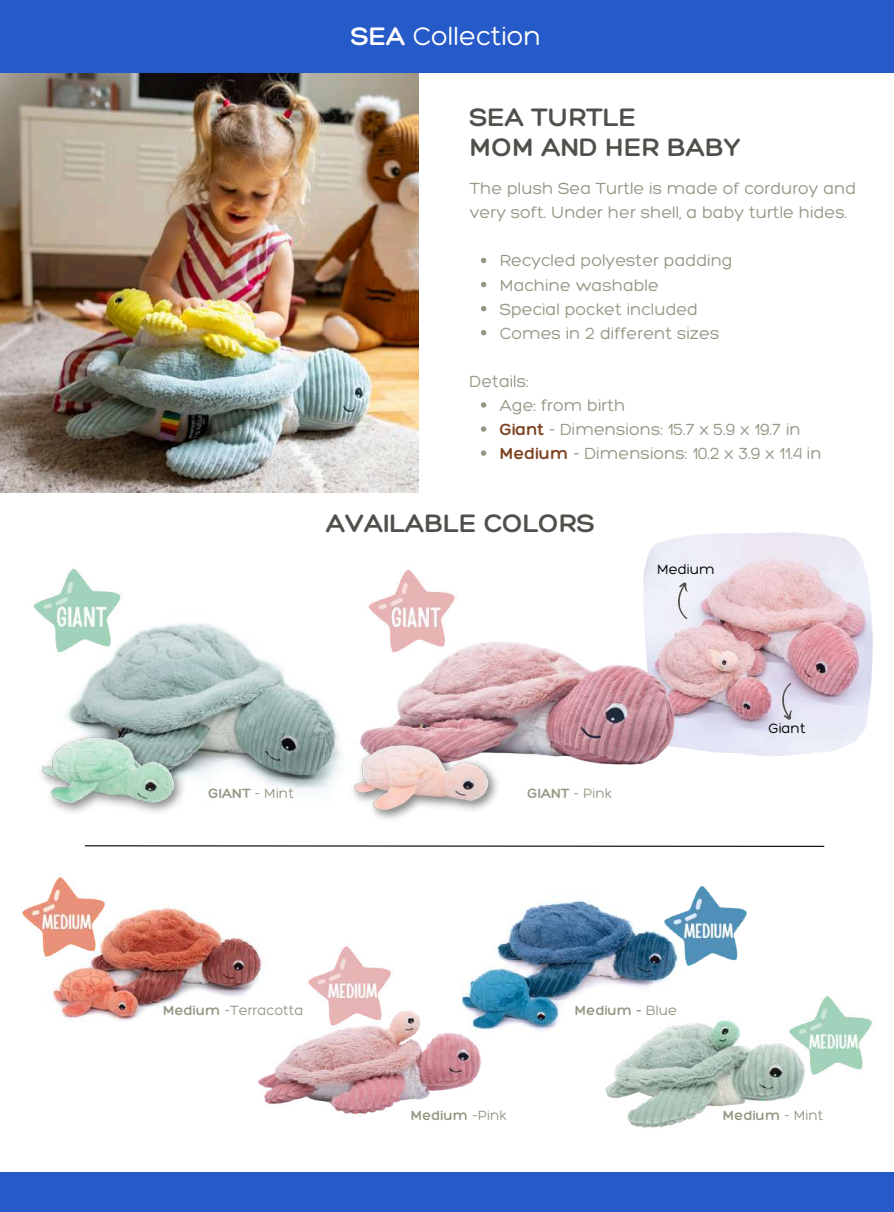
<style>
.page{position:relative;width:894px;height:1212px;background:#fff}
.page>*{position:absolute;margin:0;border:0;box-sizing:border-box;transform-origin:0 0}
.t1{font:300 27.45px/29.5px "Hero";color:#504f4a}
.t2{font:300 27.45px "Hero";color:#fff}
.t3{font:300 17.55px/24px "Hero";color:#989685}
.t4{font:300 14.55px "Hero";color:#989685}
.t5{font:300 14.55px "Hero";color:#989685}
.t6{font:300 14.55px "Hero";color:#000}
.s1{font-style:inherit}
.s2{color:#7d4120}
</style>
<div class="page">
<img style="left:0;top:73px;width:418px;height:419px">
<div style="left:0;top:0;width:893px;height:73px;background:#265ac9"></div>
<img style="left:461px;top:894px;width:195px;height:137px">
<img style="left:643px;top:532px;width:229px;height:224px">
<svg style="left:780px;top:683px;width:12px;height:37px"></svg>
<svg style="left:677px;top:582px;width:11px;height:18px"></svg>
<img style="left:596px;top:964px;width:207px;height:164px">
<div style="left:0;top:1172px;width:893px;height:40px;background:#265ac9"></div>
<img style="left:52px;top:907px;width:212px;height:114px">
<svg style="left:225px;top:845px;width:600px;height:2px"></svg>
<img style="left:126px;top:622px;width:189px;height:167px">
<img style="left:40px;top:659px;width:185px;height:188px">
<img style="left:429px;top:600px;width:260px;height:165px">
<img style="left:315px;top:673px;width:219px;height:174px">
<img style="left:259px;top:1010px;width:225px;height:104px">
<img style="left:33px;top:568px;width:93px;height:92px">
<img style="left:368px;top:569px;width:92px;height:90px">
<img style="left:781px;top:986px;width:91px;height:96px">
<img style="left:301px;top:946px;width:95px;height:86px">
<img style="left:22px;top:877px;width:88px;height:86px">
<img style="left:656px;top:886px;width:96px;height:86px">
<svg style="left:480px;top:258px;width:6px;height:5px"></svg>
<svg style="left:480px;top:282px;width:6px;height:5px"></svg>
<svg style="left:480px;top:306px;width:6px;height:5px"></svg>
<svg style="left:480px;top:330px;width:6px;height:5px"></svg>
<svg style="left:481px;top:402px;width:5px;height:6px"></svg>
<svg style="left:481px;top:426px;width:5px;height:6px"></svg>
<svg style="left:480px;top:450px;width:6px;height:6px"></svg>
<h1 class="t2" style="left:351px;top:19px;width:192px"><span class="s1">SEA</span> Collection</h1>
<h1 class="t1" style="left:470px;top:102px;width:272px">SEA TURTLE<br>MOM AND HER BABY</h1>
<p class="t3" style="left:470px;top:176px;width:388px">The plush Sea Turtle is made of corduroy and very soft. Under her shell, a baby turtle hides.</p>
<p class="t3" style="left:499px;top:248px;width:234px">Recycled polyester padding<br>Machine washable<br>Special pocket included<br>Comes in 2 different sizes</p>
<p class="t3" style="left:499px;top:369px;width:323px;text-indent:-30px">Details:<br>Age: from birth<br><span class="s2">Giant</span> - Dimensions: 15.7 x 5.9 x 19.7 in<br><span class="s2">Medium</span> - Dimensions: 10.2 x 3.9 x 11.4 in</p>
<h1 class="t1" style="left:326px;top:508px;width:270px">AVAILABLE COLORS</h1>
<p class="t6" style="left:657px;top:560px;width:59px">Medium</p>
<p class="t4" style="left:208px;top:784px;width:87px">GIANT <span class="s1">- Mint</span></p>
<p class="t4" style="left:527px;top:784px;width:86px">GIANT <span class="s1">- Pink</span></p>
<p class="t6" style="left:768px;top:719px;width:39px">Giant</p>
<p class="t5" style="left:163px;top:1001px;width:142px"><span class="s1">Medium</span> -Terracotta</p>
<p class="t4" style="left:410px;top:1106px;width:97px">Medium <span class="s1">-Pink</span></p>
<p class="t4" style="left:574px;top:1001px;width:104px">Medium - <span class="s1">Blue</span></p>
<p class="t4" style="left:722px;top:1106px;width:102px">Medium <span class="s1">- Mint</span></p>
</div>
